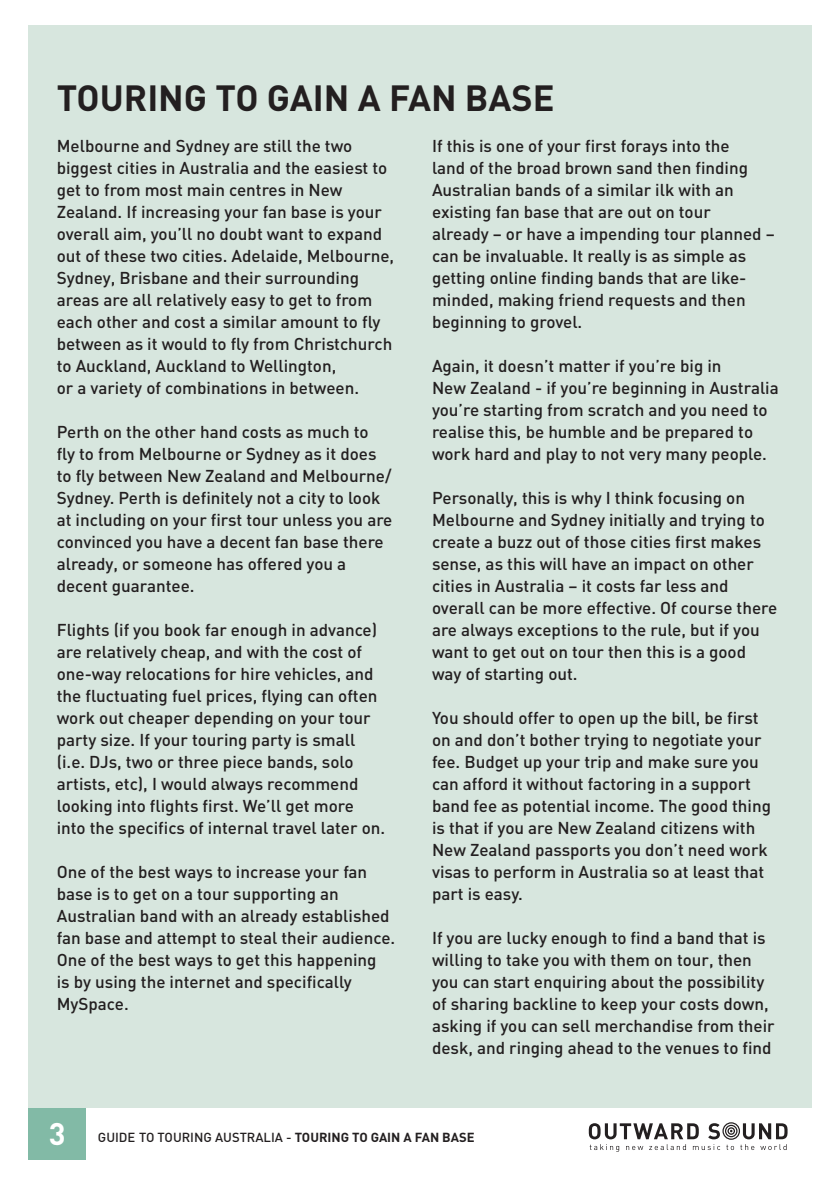
<style>
.page{position:relative;width:840px;height:1185px;background:#fff}
.page>*{position:absolute;margin:0;border:0;box-sizing:border-box;transform-origin:0 0}
.t1{font:700 36px "DIN";color:#231f20}
.t2{font:700 30.8px "DIN";color:#fff}
.t3{font:500 17px/22px "DIN";color:#231f20}
.t4{font:500 13px "DIN";color:#231f20}
.s1{font-weight:700}
</style>
<div class="page">
<div style="left:28px;top:26px;width:783px;height:1133px;background:#d7e6de"></div>
<div style="left:28px;top:1108px;width:783px;height:65px;background:#fff"></div>
<div style="left:28px;top:1108px;width:58px;height:51px;background:#82baa6"></div>
<svg style="left:588px;top:1122px;width:199px;height:30px"></svg>
<h1 class="t1" style="left:57px;top:85px;width:499px">TOURING TO GAIN A FAN BASE</h1>
<p class="t3" style="left:57px;top:137px;width:339px">Melbourne and Sydney are still the two biggest cities in Australia and the easiest to get to from most main centres in New Zealand. If increasing your fan base is your overall aim, you’ll no doubt want to expand out of these two cities. Adelaide, Melbourne, Sydney, Brisbane and their surrounding areas are all relatively easy to get to from each other and cost a similar amount to fly between as it would to fly from Christchurch to Auckland, Auckland to Wellington,<br>or a variety of combinations in between.</p>
<p class="t3" style="left:57px;top:423px;width:337px">Perth on the other hand costs as much to<br>fly to from Melbourne or Sydney as it does to fly between New Zealand and Melbourne/ Sydney. Perth is definitely not a city to look at including on your first tour unless you are convinced you have a decent fan base there already, or someone has offered you a decent guarantee.</p>
<p class="t3" style="left:57px;top:621px;width:330px">Flights (if you book far enough in advance) are relatively cheap, and with the cost of one-way relocations for hire vehicles, and the fluctuating fuel prices, flying can often work out cheaper depending on your tour party size. If your touring party is small (i.e. DJs, two or three piece bands, solo artists, etc), I would always recommend looking into flights first. We’ll get more into the specifics of internal travel later on.</p>
<p class="t3" style="left:57px;top:863px;width:340px">One of the best ways to increase your fan base is to get on a tour supporting an Australian band with an already established fan base and attempt to steal their audience.<br>One of the best ways to get this happening<br>is by using the internet and specifically MySpace.</p>
<p class="t3" style="left:432px;top:137px;width:344px">If this is one of your first forays into the<br>land of the broad brown sand then finding Australian bands of a similar ilk with an existing fan base that are out on tour<br>already – or have a impending tour planned – can be invaluable. It really is as simple as getting online finding bands that are like&shy;minded, making friend requests and then beginning to grovel.</p>
<p class="t3" style="left:432px;top:357px;width:348px">Again, it doesn’t matter if you’re big in<br>New Zealand - if you’re beginning in Australia you’re starting from scratch and you need to realise this, be humble and be prepared to work hard and play to not very many people.</p>
<p class="t3" style="left:432px;top:489px;width:346px">Personally, this is why I think focusing on Melbourne and Sydney initially and trying to create a buzz out of those cities first makes sense, as this will have an impact on other cities in Australia – it costs far less and overall can be more effective. Of course there are always exceptions to the rule, but if you want to get out on tour then this is a good way of starting out.</p>
<p class="t3" style="left:432px;top:709px;width:340px">You should offer to open up the bill, be first on and don’t bother trying to negotiate your fee. Budget up your trip and make sure you can afford it without factoring in a support band fee as potential income. The good thing is that if you are New Zealand citizens with New Zealand passports you don’t need work visas to perform in Australia so at least that part is easy.</p>
<p class="t3" style="left:432px;top:929px;width:344px">If you are lucky enough to find a band that is willing to take you with them on tour, then you can start enquiring about the possibility of sharing backline to keep your costs down, asking if you can sell merchandise from their desk, and ringing ahead to the venues to find</p>
<h2 class="t2" style="left:49px;top:1123px;width:18px">3</h2>
<p class="t4" style="left:98px;top:1132px;width:378px">GUIDE TO TOURING AUSTRALIA - <span class="s1">TOURING TO GAIN A FAN BASE</span></p>
</div>
